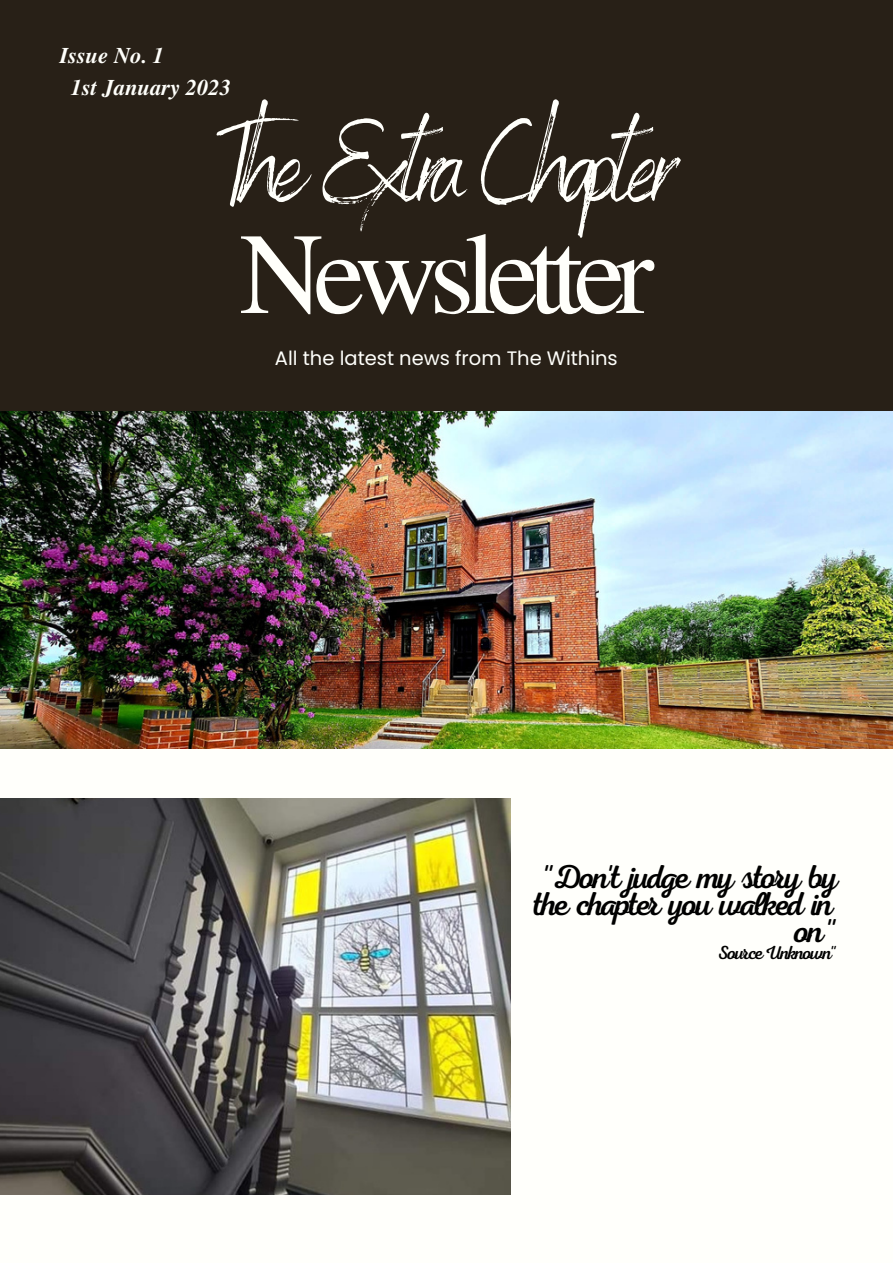
<style>
.page{position:relative;width:893px;height:1264px;background:#fff}
.page>*{position:absolute;margin:0;border:0;box-sizing:border-box;transform-origin:0 0}
.t1{font:115.65px "Benedict";letter-spacing:-.085em;color:#fffffb}
.t2{font:115.65px "Te X Gyre Termes";letter-spacing:-.085em;color:#fffffb}
.t3{font:33.3px/27.3px "Nexa Script";letter-spacing:-.085em;color:#000;text-align:right}
.t4{font:italic 700 22.5px/31.5px "Te X Gyre Termes";color:#fffffb}
.t5{font:19.5px "Poppins";color:#fffffb}
.t6{font:19.05px "Nexa Script";letter-spacing:-.085em;color:#000}
</style>
<div class="page">
<div style="left:0;top:0;width:892px;height:1262px;background:#fffffb"></div>
<div style="left:0;top:0;width:892px;height:439px;background:#282017"></div>
<img style="left:0;top:411px;width:892px;height:337px">
<img style="left:0;top:799px;width:511px;height:395px">
<p class="t4" style="left:71px;top:39px;width:161px;text-indent:-11px">Issue No. 1<br>1st January 2023</p>
<h1 class="t1" style="left:217px;top:91px;width:461px">The Extra Chapter</h1>
<h1 class="t2" style="left:239px;top:191px;width:416px">Newsletter</h1>
<p class="t5" style="left:275px;top:344px;width:344px">All the latest news from The Withins</p>
<p class="t3" style="left:534px;top:863px;width:306px">"Don't judge my story by the chapter you walked in on"</p>
<p class="t6" style="left:717px;top:941px;width:121px">SourceUnknown"</p>
</div>
